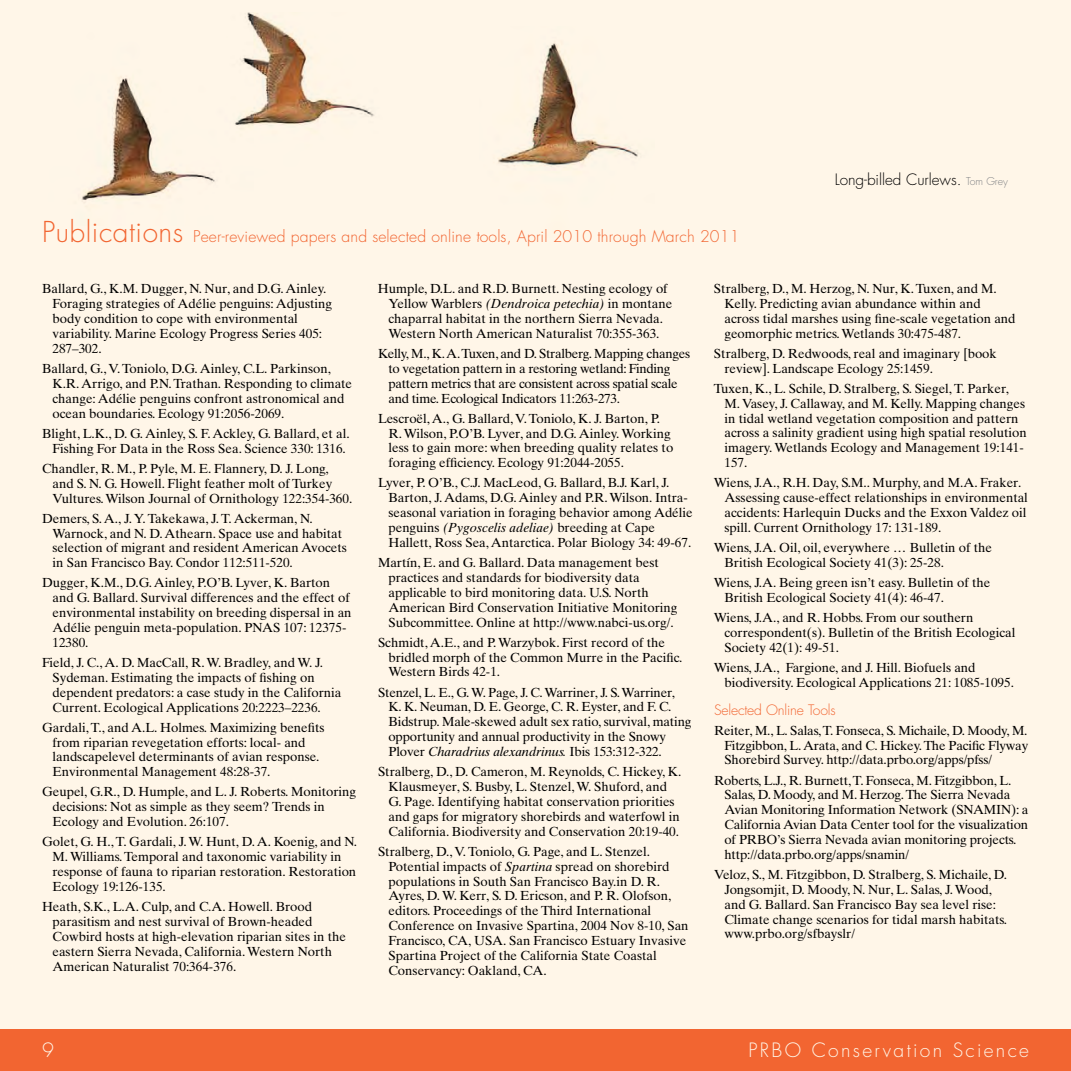
<style>
.page{position:relative;width:1071px;height:1071px;background:#fff6e8}
.page>*{position:absolute;margin:0;border:0;box-sizing:border-box;transform-origin:0 0}
.t1{font:300 19.25px "Futura";letter-spacing:.12em;color:#fff6e8}
.t2{font:300 15.75px "Futura";letter-spacing:.01em;color:#f26531}
.t3{font:300 15.4px "Futura";letter-spacing:-.005em;color:#000}
.t4{font:300 14px "Futura";letter-spacing:-.01em;color:#f26531}
.t5{font:13.12px/14.9px "Times Ten";color:#000}
.t6{font:13.12px/14.9px "Times Ten";letter-spacing:-.02em;color:#000}
.s1{font-size:28px}
.s2{font-size:10.5px;color:#808285}
.s3{font-style:italic}
</style>
<div class="page">
<img style="left:81px;top:13px;width:293px;height:190px">
<img style="left:498px;top:43px;width:141px;height:124px">
<div style="left:0;top:1029px;width:1071px;height:42px;background:#f26531"></div>
<p class="t2" style="left:42px;top:227px;width:699px"><span class="s1">Publications</span> Peer-reviewed papers and selected online tools, April 2010 through March 2011</p>
<p class="t3" style="left:835px;top:170px;width:175px">Long-billed Curlews. <span class="s2">Tom Grey</span></p>
<p class="t5" style="left:52px;top:281px;width:281px;text-indent:-10px">Ballard, G., K.M. Dugger, N. Nur, and D.G. Ainley.<br>Foraging strategies of Adélie penguins: Adjusting body condition to cope with environmental variability. Marine Ecology Progress Series 405:<br>287–302.</p>
<p class="t5" style="left:52px;top:361px;width:301px;text-indent:-10px">Ballard, G., V. Toniolo, D.G. Ainley, C.L. Parkinson, K.R. Arrigo, and P.N. Trathan. Responding to climate change: Adélie penguins confront astronomical and ocean boundaries. Ecology 91:2056-2069.</p>
<p class="t5" style="left:42px;top:426px;width:309px;text-align:center">Blight, L.K., D. G. Ainley, S. F. Ackley, G. Ballard, et al.<br>Fishing For Data in the Ross Sea. Science 330: 1316.</p>
<p class="t5" style="left:52px;top:461px;width:301px;text-indent:-10px">Chandler, R. M., P. Pyle, M. E. Flannery, D. J. Long, and S. N. G. Howell. Flight feather molt of Turkey<br>Vultures. Wilson Journal of Ornithology 122:354-360.</p>
<p class="t5" style="left:52px;top:511px;width:296px;text-indent:-10px">Demers, S. A., J. Y. Takekawa, J. T. Ackerman, N.<br>Warnock, and N. D. Athearn. Space use and habitat selection of migrant and resident American Avocets in San Francisco Bay. Condor 112:511-520.</p>
<p class="t5" style="left:52px;top:575px;width:301px;text-indent:-10px">Dugger, K.M., D.G. Ainley, P.O’B. Lyver, K. Barton and G. Ballard. Survival differences and the effect of environmental instability on breeding dispersal in an Adélie penguin meta-population. PNAS 107: 12375- 12380.</p>
<p class="t5" style="left:52px;top:655px;width:290px;text-indent:-10px">Field, J. C., A. D. MacCall, R. W. Bradley, and W. J.<br>Sydeman. Estimating the impacts of fishing on dependent predators: a case study in the California Current. Ecological Applications 20:2223–2236.</p>
<p class="t5" style="left:52px;top:720px;width:274px;text-indent:-10px">Gardali, T., and A.L. Holmes. Maximizing benefits from riparian revegetation efforts: local- and landscapelevel determinants of avian response.<br>Environmental Management 48:28-37.</p>
<p class="t5" style="left:52px;top:784px;width:305px;text-indent:-10px">Geupel, G.R., D. Humple, and L. J. Roberts. Monitoring decisions: Not as simple as they seem? Trends in<br>Ecology and Evolution. 26:107.</p>
<p class="t5" style="left:52px;top:834px;width:306px;text-indent:-10px">Golet, G. H., T. Gardali, J. W. Hunt, D. A. Koenig, and N.<br>M. Williams. Temporal and taxonomic variability in response of fauna to riparian restoration. Restoration Ecology 19:126-135.</p>
<p class="t5" style="left:52px;top:899px;width:295px;text-indent:-10px">Heath, S.K., L.A. Culp, and C.A. Howell. Brood parasitism and nest survival of Brown-headed Cowbird hosts at high-elevation riparian sites in the eastern Sierra Nevada, California. Western North American Naturalist 70:364-376.</p>
<p class="t5" style="left:388px;top:281px;width:285px;text-indent:-10px">Humple, D.L. and R.D. Burnett. Nesting ecology of Yellow Warblers <span class="s3">(Dendroica petechia)</span> in montane chaparral habitat in the northern Sierra Nevada.<br>Western North American Naturalist 70:355-363.</p>
<p class="t6" style="left:388px;top:346px;width:303px;text-indent:-10px">Kelly, M., K. A. Tuxen, and D. Stralberg. Mapping changes to vegetation pattern in a restoring wetland: Finding pattern metrics that are consistent across spatial scale and time. Ecological Indicators 11:263-273.</p>
<p class="t5" style="left:388px;top:411px;width:286px;text-indent:-10px">Lescroël, A., G. Ballard, V. Toniolo, K. J. Barton, P.<br>R. Wilson, P.O’B. Lyver, and D.G. Ainley. Working less to gain more: when breeding quality relates to foraging efficiency. Ecology 91:2044-2055.</p>
<p class="t5" style="left:388px;top:475px;width:306px;text-indent:-10px">Lyver, P. O’B., C.J. MacLeod, G. Ballard, B.J. Karl, J.<br>Barton, J. Adams, D.G. Ainley and P.R. Wilson. Intra&shy;seasonal variation in foraging behavior among Adélie penguins <span class="s3">(Pygoscelis adeliae)</span> breeding at Cape Hallett, Ross Sea, Antarctica. Polar Biology 34: 49-67.</p>
<p class="t5" style="left:388px;top:555px;width:290px;text-indent:-10px">Martín, E. and G. Ballard. Data management best practices and standards for biodiversity data applicable to bird monitoring data. U.S. North American Bird Conservation Initiative Monitoring Subcommittee. Online at http://www.nabci-us.org/.</p>
<p class="t5" style="left:388px;top:635px;width:296px;text-indent:-10px">Schmidt, A.E., and P. Warzybok. First record of the bridled morph of the Common Murre in the Pacific.<br>Western Birds 42-1.</p>
<p class="t5" style="left:388px;top:685px;width:304px;text-indent:-10px">Stenzel, L. E., G. W. Page, J. C. Warriner, J. S. Warriner, K. K. Neuman, D. E. George, C. R. Eyster, and F. C.<br>Bidstrup. Male-skewed adult sex ratio, survival, mating opportunity and annual productivity in the Snowy Plover <span class="s3">Charadrius alexandrinus.</span> Ibis 153:312-322.</p>
<p class="t5" style="left:388px;top:764px;width:294px;text-indent:-10px">Stralberg, D., D. Cameron, M. Reynolds, C. Hickey, K.<br>Klausmeyer, S. Busby, L. Stenzel, W. Shuford, and G. Page. Identifying habitat conservation priorities and gaps for migratory shorebirds and waterfowl in California. Biodiversity and Conservation 20:19-40.</p>
<p class="t5" style="left:388px;top:844px;width:302px;text-indent:-10px">Stralberg, D., V. Toniolo, G. Page, and L. Stenzel.<br>Potential impacts of <span class="s3">Spartina</span> spread on shorebird populations in South San Francisco Bay.in D. R.<br>Ayres, D. W. Kerr, S. D. Ericson, and P. R. Olofson, editors. Proceedings of the Third International Conference on Invasive Spartina, 2004 Nov 8-10, San Francisco, CA, USA. San Francisco Estuary Invasive Spartina Project of the California State Coastal Conservancy: Oakland, CA.</p>
<p class="t5" style="left:724px;top:281px;width:292px;text-indent:-10px">Stralberg, D., M. Herzog, N. Nur, K. Tuxen, and M.<br>Kelly. Predicting avian abundance within and across tidal marshes using fine-scale vegetation and geomorphic metrics. Wetlands 30:475-487.</p>
<p class="t5" style="left:724px;top:346px;width:274px;text-indent:-10px">Stralberg, D. Redwoods, real and imaginary [book review]. Landscape Ecology 25:1459.</p>
<p class="t5" style="left:724px;top:381px;width:304px;text-indent:-10px">Tuxen, K., L. Schile, D. Stralberg, S. Siegel, T. Parker, M. Vasey, J. Callaway, and M. Kelly. Mapping changes in tidal wetland vegetation composition and pattern across a salinity gradient using high spatial resolution imagery. Wetlands Ecology and Management 19:141- 157.</p>
<p class="t5" style="left:724px;top:475px;width:305px;text-indent:-10px">Wiens, J.A., R.H. Day, S.M.. Murphy, and M.A. Fraker.<br>Assessing cause-effect relationships in environmental accidents: Harlequin Ducks and the Exxon Valdez oil spill. Current Ornithology 17: 131-189.</p>
<p class="t5" style="left:724px;top:540px;width:269px;text-indent:-10px">Wiens, J.A. Oil, oil, everywhere … Bulletin of the<br>British Ecological Society 41(3): 25-28.</p>
<p class="t5" style="left:724px;top:575px;width:267px;text-indent:-10px">Wiens, J.A. Being green isn’t easy. Bulletin of the<br>British Ecological Society 41(4): 46-47.</p>
<p class="t5" style="left:724px;top:610px;width:293px;text-indent:-10px">Wiens, J.A., and R. Hobbs. From our southern correspondent(s). Bulletin of the British Ecological<br>Society 42(1): 49-51.</p>
<p class="t5" style="left:724px;top:660px;width:291px;text-indent:-10px">Wiens, J.A., Fargione, and J. Hill. Biofuels and biodiversity. Ecological Applications 21: 1085-1095.</p>
<p class="t4" style="left:714px;top:701px;width:123px">Selected Online Tools</p>
<p class="t5" style="left:724px;top:723px;width:305px;text-align:justify;text-indent:-10px">Reiter, M., L. Salas, T. Fonseca, S. Michaile, D. Moody, M.<br>Fitzgibbon, L. Arata, and C. Hickey. The Pacific Flyway Shorebird Survey. http://data.prbo.org/apps/pfss/</p>
<p class="t5" style="left:724px;top:773px;width:305px;text-indent:-10px">Roberts, L.J., R. Burnett, T. Fonseca, M. Fitzgibbon, L.<br>Salas, D. Moody, and M. Herzog. The Sierra Nevada Avian Monitoring Information Network (SNAMIN): a California Avian Data Center tool for the visualization of PRBO’s Sierra Nevada avian monitoring projects. http://data.prbo.org/apps/snamin/</p>
<p class="t5" style="left:724px;top:867px;width:284px;text-indent:-10px">Veloz, S., M. Fitzgibbon, D. Stralberg, S. Michaile, D.<br>Jongsomjit, D. Moody, N. Nur, L. Salas, J. Wood, and G. Ballard. San Francisco Bay sea level rise:<br>Climate change scenarios for tidal marsh habitats. www.prbo.org/sfbayslr/</p>
<h1 class="t1" style="left:42px;top:1039px;width:13px">9</h1>
<h1 class="t1" style="left:748px;top:1039px;width:282px">PRBO Conservation Science</h1>
</div>
